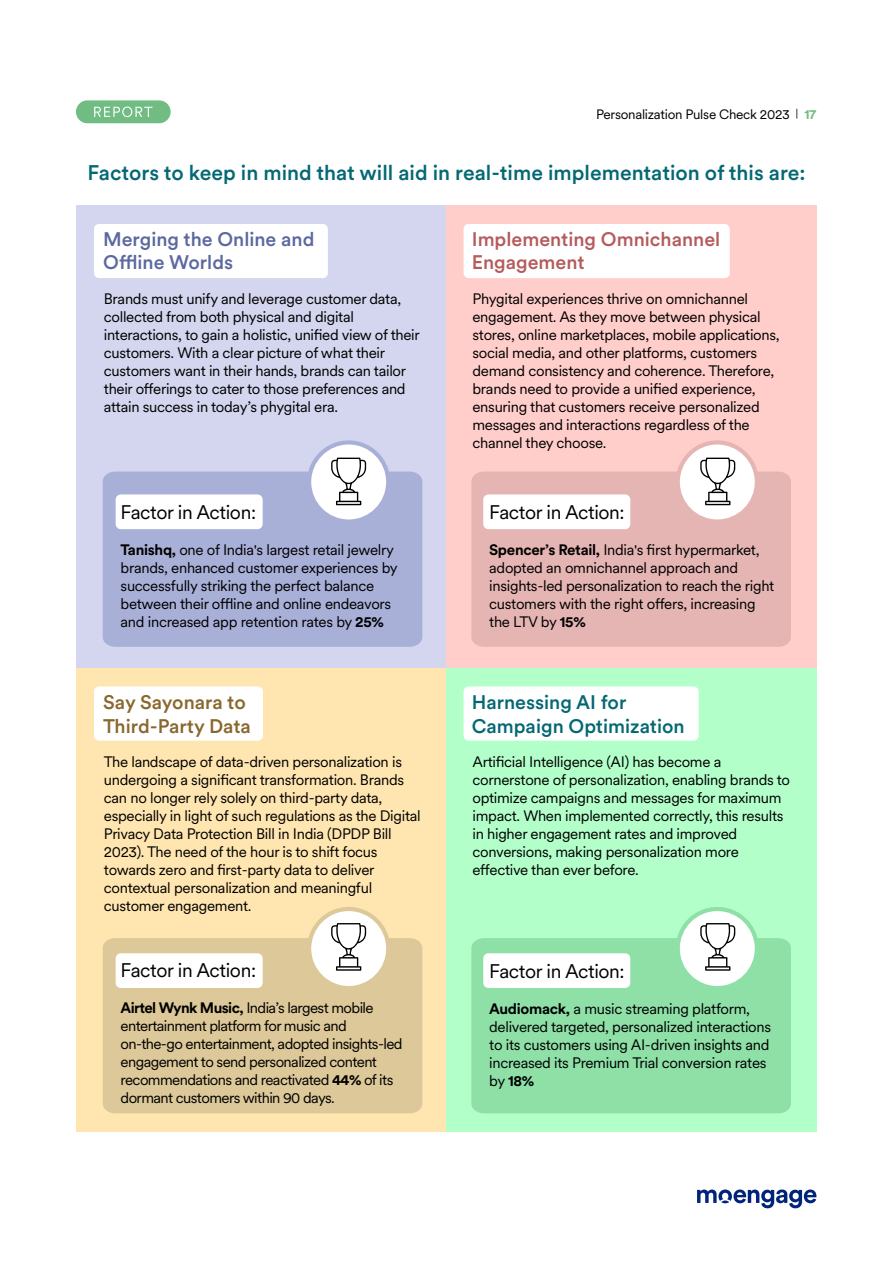
<style>
.page{position:relative;width:893px;height:1263px;background:#fff}
.page>*{position:absolute;margin:0;border:0;box-sizing:border-box;transform-origin:0 0}
.t1{font:500 21px "Circular XX";color:#046873}
.t2{font:19.5px "Circular XX";letter-spacing:-.02em;color:#000}
.t3{font:500 19.5px/23.4px "Circular XX";color:#046873}
.t4{font:500 19.5px/23.4px "Circular XX";color:#b55b5b}
.t5{font:500 19.5px/23.4px "Circular XX";color:#5c69a0}
.t6{font:500 19.5px/23.4px "Circular XX";color:#89682e}
.t7{font:15px/18px "Circular XX";letter-spacing:-.02em;color:#000}
.t8{font:15px/18px "Circular XX";letter-spacing:-.04em;color:#000}
.t9{font:13.5px "Circular XX";letter-spacing:-.02em;color:#000}
.s1{font-size:10.5px}
.s2{font-weight:700;color:#70bc83}
.s3{font-weight:700}
</style>
<div class="page">
<svg style="left:697px;top:1189px;width:119px;height:19px"></svg>
<div style="left:76px;top:100px;width:95px;height:23px;background:#70bc83;border-radius:11px"></div>
<svg style="left:94px;top:107px;width:58px;height:10px"></svg>
<div style="left:76px;top:205px;width:370px;height:464px;background:#d3d6ee"></div>
<div style="left:446px;top:205px;width:371px;height:464px;background:#ffceca"></div>
<div style="left:103px;top:472px;width:319px;height:175px;background:#a9b0d8"></div>
<div style="left:307px;top:440px;width:83px;height:84px;background:#a9b0d8;border-radius:50%"></div>
<div style="left:311px;top:444px;width:75px;height:75px;background:#fff;border-radius:50%"></div>
<div style="left:471px;top:472px;width:320px;height:175px;background:#e5b5b3"></div>
<div style="left:676px;top:440px;width:83px;height:84px;background:#e5b5b3;border-radius:50%"></div>
<div style="left:680px;top:444px;width:75px;height:75px;background:#fff;border-radius:50%"></div>
<div style="left:76px;top:668px;width:370px;height:463px;background:#ffe6b0"></div>
<div style="left:446px;top:668px;width:371px;height:463px;background:#b3ffca"></div>
<div style="left:103px;top:938px;width:319px;height:175px;background:#dcc899"></div>
<div style="left:307px;top:907px;width:83px;height:83px;background:#dcc899;border-radius:50%"></div>
<div style="left:311px;top:911px;width:75px;height:75px;background:#fff;border-radius:50%"></div>
<div style="left:471px;top:938px;width:320px;height:175px;background:#8ee0a7"></div>
<div style="left:676px;top:907px;width:83px;height:83px;background:#8ee0a7;border-radius:50%"></div>
<div style="left:680px;top:911px;width:75px;height:75px;background:#fff;border-radius:50%"></div>
<svg style="left:331px;top:458px;width:35px;height:47px"></svg>
<svg style="left:700px;top:458px;width:35px;height:47px"></svg>
<svg style="left:331px;top:923px;width:35px;height:48px"></svg>
<svg style="left:700px;top:923px;width:35px;height:48px"></svg>
<div style="left:116px;top:494px;width:147px;height:35px;background:#fff;border-radius:5px"></div>
<div style="left:483px;top:494px;width:147px;height:35px;background:#fff;border-radius:5px"></div>
<div style="left:116px;top:953px;width:147px;height:35px;background:#fff;border-radius:5px"></div>
<div style="left:483px;top:953px;width:147px;height:35px;background:#fff;border-radius:5px"></div>
<div style="left:94px;top:224px;width:234px;height:54px;background:#fff;border-radius:5px"></div>
<div style="left:464px;top:224px;width:266px;height:54px;background:#fff;border-radius:5px"></div>
<div style="left:94px;top:686px;width:169px;height:55px;background:#fff;border-radius:5px"></div>
<div style="left:464px;top:686px;width:235px;height:55px;background:#fff;border-radius:5px"></div>
<p class="t9" style="left:596px;top:105px;width:222px">Personalization Pulse Check 2023 <span class="s1">|</span> <span class="s2">17</span></p>
<h1 class="t1" style="left:88px;top:158px;width:719px">Factors to keep in mind that will aid in real-time implementation of this are:</h1>
<h2 class="t5" style="left:103px;top:226px;width:213px">Merging the Online and<br>Offline Worlds</h2>
<h2 class="t4" style="left:472px;top:226px;width:250px">Implementing Omnichannel<br>Engagement</h2>
<p class="t7" style="left:104px;top:289px;width:317px">Brands must unify and leverage customer data, collected from both physical and digital interactions, to gain a holistic, unified view of their customers. With a clear picture of what their customers want in their hands, brands can tailor their offerings to cater to those preferences and attain success in today’s phygital era.</p>
<h2 class="t2" style="left:121px;top:499px;width:137px">Factor in Action:</h2>
<p class="t7" style="left:121px;top:540px;width:279px"><span class="s3">Tanishq,</span> one of India's largest retail jewelry brands, enhanced customer experiences by successfully striking the perfect balance between their offline and online endeavors and increased app retention rates by <span class="s3">25%</span></p>
<p class="t7" style="left:472px;top:289px;width:309px">Phygital experiences thrive on omnichannel engagement. As they move between physical stores, online marketplaces, mobile applications, social media, and other platforms, customers demand consistency and coherence. Therefore, brands need to provide a unified experience, ensuring that customers receive personalized messages and interactions regardless of the channel they choose.</p>
<h2 class="t2" style="left:489px;top:499px;width:137px">Factor in Action:</h2>
<p class="t7" style="left:489px;top:540px;width:287px"><span class="s3">Spencer’s Retail,</span> India's first hypermarket, adopted an omnichannel approach and insights-led personalization to reach the right customers with the right offers, increasing the LTV by <span class="s3">15%</span></p>
<h2 class="t6" style="left:103px;top:690px;width:149px">Say Sayonara to<br>Third-Party Data</h2>
<h2 class="t3" style="left:472px;top:690px;width:214px">Harnessing AI for<br>Campaign Optimization</h2>
<p class="t7" style="left:104px;top:752px;width:318px">The landscape of data-driven personalization is undergoing a significant transformation. Brands can no longer rely solely on third-party data, especially in light of such regulations as the Digital Privacy Data Protection Bill in India (DPDP Bill 2023). The need of the hour is to shift focus towards zero and first-party data to deliver contextual personalization and meaningful customer engagement.</p>
<p class="t7" style="left:472px;top:752px;width:319px">Artificial Intelligence (AI) has become a cornerstone of personalization, enabling brands to optimize campaigns and messages for maximum impact. When implemented correctly, this results in higher engagement rates and improved conversions, making personalization more effective than ever before.</p>
<h2 class="t2" style="left:121px;top:957px;width:137px">Factor in Action:</h2>
<p class="t8" style="left:121px;top:998px;width:283px"><span class="s3">Airtel Wynk Music,</span> India’s largest mobile entertainment platform for music and on-the-go entertainment, adopted insights-led engagement to send personalized content recommendations and reactivated <span class="s3">44%</span> of its dormant customers within 90 days.</p>
<h2 class="t2" style="left:489px;top:958px;width:137px">Factor in Action:</h2>
<p class="t7" style="left:489px;top:999px;width:283px"><span class="s3">Audiomack,</span> a music streaming platform, delivered targeted, personalized interactions to its customers using AI-driven insights and increased its Premium Trial conversion rates by <span class="s3">18%</span></p>
</div>
